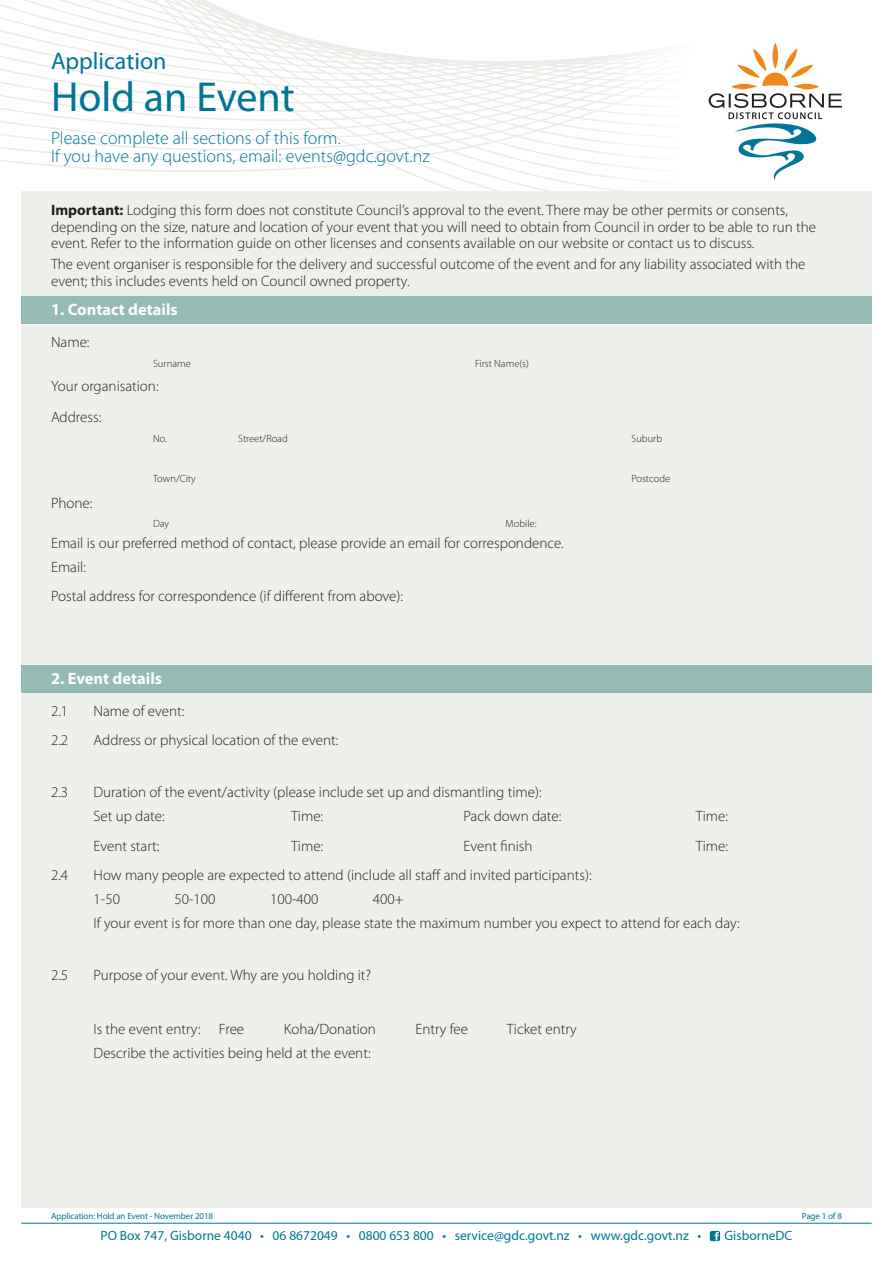
<style>
.page{position:relative;width:893px;height:1263px;background:#fff}
.page>*{position:absolute;margin:0;border:0;box-sizing:border-box;transform-origin:0 0}
.t1{font:42px "Myriad Pro";color:#007697}
.t2{font:24px "Myriad Pro";color:#007697}
.t3{font:300 18px/18px "Myriad Pro";color:#007697}
.t4{font:700 16.5px "Myriad Pro";color:#fff}
.t5{font:300 15px/24px "Myriad Pro";color:#231f20}
.t6{font:13.5px "Myriad Pro";color:#007697}
.t7{font:300 10.5px "Myriad Pro";color:#231f20}
.t8{font:9px "Myriad Pro";letter-spacing:-.01em;color:#007697}
.s1{font-weight:700}
</style>
<div class="page">
<svg style="left:0;top:0;width:776px;height:191px"></svg>
<div style="left:21px;top:191px;width:851px;height:1017px;background:#eef0eb"></div>
<svg style="left:709px;top:43px;width:133px;height:138px"></svg>
<hr style="left:21px;top:1223px;width:851px;height:1px;background:#007697">
<svg style="left:710px;top:1231px;width:10px;height:10px"></svg>
<div style="left:21px;top:296px;width:851px;height:27px;background:#95bbb5"></div>
<div style="left:21px;top:665px;width:851px;height:27px;background:#95bbb5"></div>
<h2 class="t2" style="left:51px;top:46px;width:117px">Application</h2>
<h1 class="t1" style="left:51px;top:71px;width:245px">Hold an Event</h1>
<p class="t3" style="left:51px;top:129px;width:380px">Please complete all sections of this form.<br>If you have any questions, email: events@gdc.govt.nz</p>
<p class="t5" style="left:51px;top:202px;width:766px;line-height:16.5px"><span class="s1">Important:</span> Lodging this form does not constitute Council’s approval to the event. There may be other permits or consents, depending on the size, nature and location of your event that you will need to obtain from Council in order to be able to run the event. Refer to the information guide on other licenses and consents available on our website or contact us to discuss.</p>
<p class="t5" style="left:51px;top:256px;width:756px;line-height:16.5px">The event organiser is responsible for the delivery and successful outcome of the event and for any liability associated with the event; this includes events held on Council owned property.</p>
<p class="t4" style="left:51px;top:299px;width:128px">1. Contact details</p>
<p class="t5" style="left:51px;top:330px;width:40px">Name:</p>
<p class="t7" style="left:153px;top:357px;width:39px">Surname</p>
<p class="t7" style="left:475px;top:357px;width:55px">First Name(s)</p>
<p class="t5" style="left:51px;top:370px;width:109px;line-height:31.5px">Your organisation:<br>Address:</p>
<p class="t7" style="left:153px;top:432px;width:15px">No.</p>
<p class="t7" style="left:238px;top:432px;width:51px">Street/Road</p>
<p class="t7" style="left:631px;top:432px;width:32px">Suburb</p>
<p class="t7" style="left:153px;top:473px;width:44px">Town/City</p>
<p class="t7" style="left:631px;top:473px;width:40px">Postcode</p>
<p class="t5" style="left:51px;top:491px;width:43px">Phone:</p>
<p class="t7" style="left:153px;top:518px;width:18px">Day</p>
<p class="t7" style="left:506px;top:518px;width:32px">Mobile:</p>
<p class="t5" style="left:51px;top:531px;width:514px">Email is our preferred method of contact, please provide an email for correspondence.<br>Email:</p>
<p class="t5" style="left:51px;top:584px;width:354px">Postal address for correspondence (if different from above):</p>
<p class="t4" style="left:51px;top:668px;width:113px">2. Event details</p>
<p class="t5" style="left:51px;top:699px;width:19px">2.1</p>
<p class="t5" style="left:94px;top:699px;width:92px">Name of event:</p>
<p class="t5" style="left:51px;top:728px;width:19px">2.2</p>
<p class="t5" style="left:94px;top:728px;width:246px">Address or physical location of the event:</p>
<p class="t5" style="left:51px;top:780px;width:19px">2.3</p>
<p class="t5" style="left:94px;top:780px;width:450px">Duration of the event/activity (please include set up and dismantling time):<br>Set up date:</p>
<p class="t5" style="left:291px;top:804px;width:34px">Time:</p>
<p class="t5" style="left:464px;top:804px;width:99px">Pack down date:</p>
<p class="t5" style="left:696px;top:804px;width:34px">Time:</p>
<p class="t5" style="left:94px;top:834px;width:67px">Event start:</p>
<p class="t5" style="left:291px;top:834px;width:34px">Time:</p>
<p class="t5" style="left:464px;top:834px;width:70px">Event finish</p>
<p class="t5" style="left:696px;top:834px;width:34px">Time:</p>
<p class="t5" style="left:51px;top:863px;width:19px">2.4</p>
<p class="t5" style="left:94px;top:863px;width:500px">How many people are expected to attend (include all staff and invited participants):<br>1-50</p>
<p class="t5" style="left:94px;top:887px;width:648px;text-indent:279px">400+<br>If your event is for more than one day, please state the maximum number you expect to attend for each day:</p>
<p class="t5" style="left:174px;top:887px;width:43px">50-100</p>
<p class="t5" style="left:270px;top:887px;width:50px">100-400</p>
<p class="t5" style="left:51px;top:963px;width:19px">2.5</p>
<p class="t5" style="left:94px;top:963px;width:279px">Purpose of your event. Why are you holding it?</p>
<p class="t5" style="left:94px;top:1017px;width:152px">Is the event entry: Free</p>
<p class="t5" style="left:284px;top:1017px;width:94px">Koha/Donation</p>
<p class="t5" style="left:415px;top:1017px;width:54px">Entry fee</p>
<p class="t5" style="left:507px;top:1017px;width:71px">Ticket entry</p>
<p class="t5" style="left:94px;top:1041px;width:279px">Describe the activities being held at the event:</p>
<p class="t8" style="left:51px;top:1210px;width:164px">Application: Hold an Event - November 2018</p>
<p class="t8" style="left:802px;top:1210px;width:42px">Page 1 of 8</p>
<p class="t6" style="left:101px;top:1227px;width:602px">PO Box 747, Gisborne 4040 • 06 8672049 • 0800 653 800 • service@gdc.govt.nz • www.gdc.govt.nz •</p>
<p class="t6" style="left:724px;top:1227px;width:69px">GisborneDC</p>
</div>
